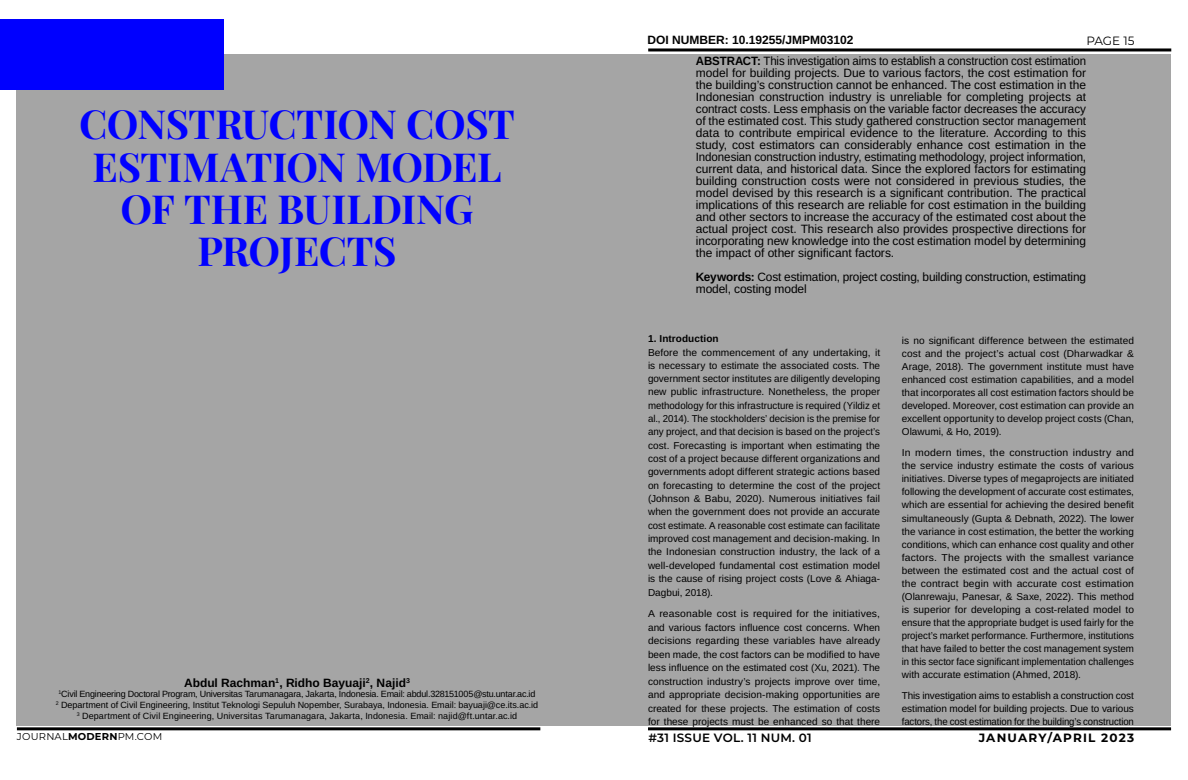
<style>
.page{position:relative;width:1188px;height:780px;background:#fff}
.page>*{position:absolute;margin:0;border:0;box-sizing:border-box;transform-origin:0 0}
.t1{font:700 40px/42px "Playfair Display";letter-spacing:-.015em;color:#00f;text-align:center}
.t2{font:12px/12px "Arimo";letter-spacing:-.01em;color:#000;text-align:justify;scale:.96 1}
.t3{font:12px/12px "Arimo";letter-spacing:-.01em;color:#000}
.t4{font:700 12px "Arimo";color:#000}
.t5{font:600 12px "Montserrat";letter-spacing:.02em;color:#000}
.t6{font:700 12px "Montserrat";letter-spacing:.1em;color:#000}
.t7{font:12px "Montserrat";letter-spacing:-.005em;color:#000}
.t8{font:10px/13.3px "Arimo";color:#000;text-align:justify}
.t9{font:10px/13.1px "Arimo";color:#000;text-align:justify;scale:1.05 1}
.t10{font:10px/13.5px "Arimo";color:#000;text-align:justify;scale:1.04 1}
.t11{font:10px "Montserrat";letter-spacing:.02em;color:#000}
.t12{font:700 10px "Arimo";letter-spacing:.01em;color:#000}
.t13{font:9px/10.8px "Arimo";color:#000;text-align:center}
.s1{font-weight:700}
</style>
<div class="page">
<hr style="left:648px;top:48px;width:523px;height:3px;background:#000">
<hr style="left:17px;top:726px;width:523px;height:3px;background:#000">
<hr style="left:648px;top:726px;width:523px;height:3px;background:#000">
<div style="left:17px;top:54px;width:1154px;height:671px;background:#a5a5a5"></div>
<div style="left:0;top:19px;width:224px;height:70px;background:#00f"></div>
<h1 class="t1" style="left:79px;top:100px;width:437px">CONSTRUCTION COST<br>ESTIMATION MODEL<br>OF THE BUILDING<br>PROJECTS</h1>
<p class="t4" style="left:184px;top:673px;width:227px">Abdul Rachman<sup>1</sup>, Ridho Bayuaji<sup>2</sup>, Najid<sup>3</sup></p>
<p class="t13" style="left:56px;top:688px;width:484px"><sup>1</sup>Civil Engineering Doctoral Program, Universitas Tarumanagara, Jakarta, Indonesia. Email: abdul.328151005@stu.untar.ac.id<br><sup>2</sup> Department of Civil Engineering, Institut Teknologi Sepuluh Nopember, Surabaya, Indonesia. Email: bayuaji@ce.its.ac.id<br><sup>3</sup> Department of Civil Engineering, Universitas Tarumanagara, Jakarta, Indonesia. Email: najid@ft.untar.ac.id</p>
<p class="t4" style="left:647px;top:32px;width:208px">DOI NUMBER: 10.19255/JMPM03102</p>
<p class="t7" style="left:1086px;top:32px;width:50px">PAGE 15</p>
<p class="t2" style="left:696px;top:55px;width:408px"><span class="s1">ABSTRACT:</span> This investigation aims to establish a construction cost estimation model for building projects. Due to various factors, the cost estimation for the building’s construction cannot be enhanced. The cost estimation in the Indonesian construction industry is unreliable for completing projects at contract costs. Less emphasis on the variable factor decreases the accuracy of the estimated cost. This study gathered construction sector management data to contribute empirical evidence to the literature. According to this study, cost estimators can considerably enhance cost estimation in the Indonesian construction industry, estimating methodology, project information, current data, and historical data. Since the explored factors for estimating building construction costs were not considered in previous studies, the model devised by this research is a significant contribution. The practical implications of this research are reliable for cost estimation in the building and other sectors to increase the accuracy of the estimated cost about the actual project cost. This research also provides prospective directions for incorporating new knowledge into the cost estimation model by determining the impact of other significant factors.</p>
<p class="t3" style="left:696px;top:271px;width:392px"><span class="s1">Keywords:</span> Cost estimation, project costing, building construction, estimating model, costing model</p>
<p class="t12" style="left:648px;top:331px;width:72px">1. Introduction</p>
<p class="t8" style="left:648px;top:345px;width:234px">Before the commencement of any undertaking, it is necessary to estimate the associated costs. The government sector institutes are diligently developing new public infrastructure. Nonetheless, the proper methodology for this infrastructure is required (Yildiz et al., 2014). The stockholders’ decision is the premise for any project, and that decision is based on the project’s cost. Forecasting is important when estimating the cost of a project because different organizations and governments adopt different strategic actions based on forecasting to determine the cost of the project (Johnson &amp; Babu, 2020). Numerous initiatives fail when the government does not provide an accurate cost estimate. A reasonable cost estimate can facilitate improved cost management and decision-making. In the Indonesian construction industry, the lack of a well-developed fundamental cost estimation model is the cause of rising project costs (Love &amp; Ahiaga-Dagbui, 2018).</p>
<p class="t10" style="left:648px;top:607px;width:225px">A reasonable cost is required for the initiatives, and various factors influence cost concerns. When decisions regarding these variables have already been made, the cost factors can be modified to have less influence on the estimated cost (Xu, 2021). The construction industry’s projects improve over time, and appropriate decision-making opportunities are created for these projects. The estimation of costs for these projects must be enhanced so that there</p>
<p class="t8" style="left:902px;top:334px;width:234px;line-height:13px">is no significant difference between the estimated cost and the project’s actual cost (Dharwadkar &amp; Arage, 2018). The government institute must have enhanced cost estimation capabilities, and a model that incorporates all cost estimation factors should be developed. Moreover, cost estimation can provide an excellent opportunity to develop project costs (Chan, Olawumi, &amp; Ho, 2019).</p>
<p class="t9" style="left:902px;top:446px;width:223px">In modern times, the construction industry and the service industry estimate the costs of various initiatives. Diverse types of megaprojects are initiated following the development of accurate cost estimates, which are essential for achieving the desired benefit simultaneously (Gupta &amp; Debnath, 2022). The lower the variance in cost estimation, the better the working conditions, which can enhance cost quality and other factors. The projects with the smallest variance between the estimated cost and the actual cost of the contract begin with accurate cost estimation (Olanrewaju, Panesar, &amp; Saxe, 2022). This method is superior for developing a cost-related model to ensure that the appropriate budget is used fairly for the project’s market performance. Furthermore, institutions that have failed to better the cost management system in this sector face significant implementation challenges with accurate estimation (Ahmed, 2018).</p>
<p class="t8" style="left:902px;top:689px;width:234px;line-height:13px">This investigation aims to establish a construction cost estimation model for building projects. Due to various factors, the cost estimation for the building’s construction</p>
<p class="t11" style="left:17px;top:729px;width:147px">JOURNAL<span class="s1">MODERN</span>PM.COM</p>
<p class="t5" style="left:648px;top:728px;width:165px">#31 ISSUE VOL. 11 NUM. 01</p>
<p class="t6" style="left:979px;top:728px;width:157px">JANUARY/APRIL 2023</p>
</div>
